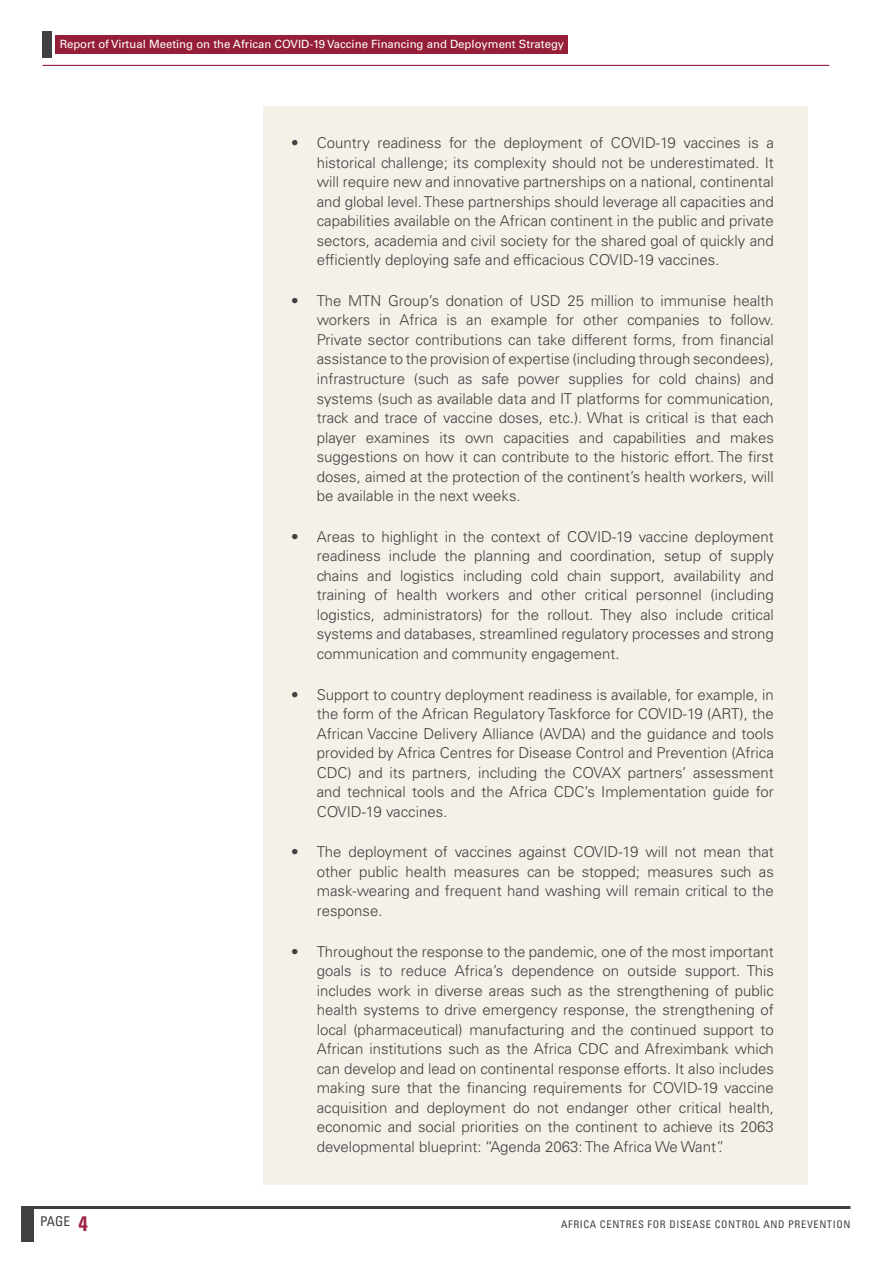
<style>
.page{position:relative;width:893px;height:1263px;background:#fff}
.page>*{position:absolute;margin:0;border:0;box-sizing:border-box;transform-origin:0 0}
.t1{font:300 15px/19.5px "Univers";color:#414042;text-align:justify}
.t2{font:condensed 13.5px "Univers";color:#414042}
.t3{font:11.4px "Univers";color:#fff}
.t4{font:condensed 10.5px "Univers";letter-spacing:.06em;color:#414042}
.s1{font-weight:700;font-size:21px;color:#9f2242}
</style>
<div class="page">
<div style="left:55px;top:35px;width:513px;height:19px;background:#951f39"></div>
<hr style="left:43px;top:65px;width:786px;height:1px;background:#951f39">
<hr style="left:21px;top:1206px;width:829px;height:3px;background:#414042">
<div style="left:21px;top:1206px;width:13px;height:36px;background:#414042"></div>
<div style="left:43px;top:31px;width:9px;height:26px;background:#414042"></div>
<div style="left:263px;top:106px;width:545px;height:1078px;background:#f6f1e8"></div>
<p class="t3" style="left:60px;top:37px;width:506px">Report of Virtual Meeting on the African COVID-19 Vaccine Financing and Deployment Strategy</p>
<p class="t2" style="left:40px;top:1213px;width:49px">PAGE <span class="s1">4</span></p>
<p class="t1" style="left:317px;top:133px;width:459px;text-indent:-26px">• Country readiness for the deployment of COVID-19 vaccines is a historical challenge; its complexity should not be underestimated. It will require new and innovative partnerships on a national, continental and global level. These partnerships should leverage all capacities and capabilities available on the African continent in the public and private sectors, academia and civil society for the shared goal of quickly and efficiently deploying safe and efficacious COVID-19 vaccines.</p>
<p class="t1" style="left:317px;top:291px;width:459px;text-indent:-26px">• The MTN Group’s donation of USD 25 million to immunise health workers in Africa is an example for other companies to follow.<br>Private sector contributions can take different forms, from financial assistance to the provision of expertise (including through secondees), infrastructure (such as safe power supplies for cold chains) and systems (such as available data and IT platforms for communication, track and trace of vaccine doses, etc.). What is critical is that each player examines its own capacities and capabilities and makes suggestions on how it can contribute to the historic effort. The first doses, aimed at the protection of the continent’s health workers, will be available in the next weeks.</p>
<p class="t1" style="left:317px;top:527px;width:459px;text-indent:-26px">• Areas to highlight in the context of COVID-19 vaccine deployment readiness include the planning and coordination, setup of supply chains and logistics including cold chain support, availability and training of health workers and other critical personnel (including logistics, administrators) for the rollout. They also include critical systems and databases, streamlined regulatory processes and strong communication and community engagement.</p>
<p class="t1" style="left:317px;top:684px;width:459px;text-indent:-26px">• Support to country deployment readiness is available, for example, in the form of the African Regulatory Taskforce for COVID-19 (ART), the African Vaccine Delivery Alliance (AVDA) and the guidance and tools provided by Africa Centres for Disease Control and Prevention (Africa CDC) and its partners, including the COVAX partners’ assessment and technical tools and the Africa CDC’s Implementation guide for COVID-19 vaccines.</p>
<p class="t1" style="left:317px;top:842px;width:459px;text-indent:-26px">• The deployment of vaccines against COVID-19 will not mean that other public health measures can be stopped; measures such as mask-wearing and frequent hand washing will remain critical to the response.</p>
<p class="t1" style="left:317px;top:941px;width:459px;text-indent:-26px">• Throughout the response to the pandemic, one of the most important goals is to reduce Africa’s dependence on outside support. This includes work in diverse areas such as the strengthening of public health systems to drive emergency response, the strengthening of local (pharmaceutical) manufacturing and the continued support to African institutions such as the Africa CDC and Afreximbank which can develop and lead on continental response efforts. It also includes making sure that the financing requirements for COVID-19 vaccine acquisition and deployment do not endanger other critical health, economic and social priorities on the continent to achieve its 2063 developmental blueprint: “Agenda 2063: The Africa We Want”.</p>
<p class="t4" style="left:561px;top:1218px;width:291px">AFRICA CENTRES FOR DISEASE CONTROL AND PREVENTION</p>
</div>
